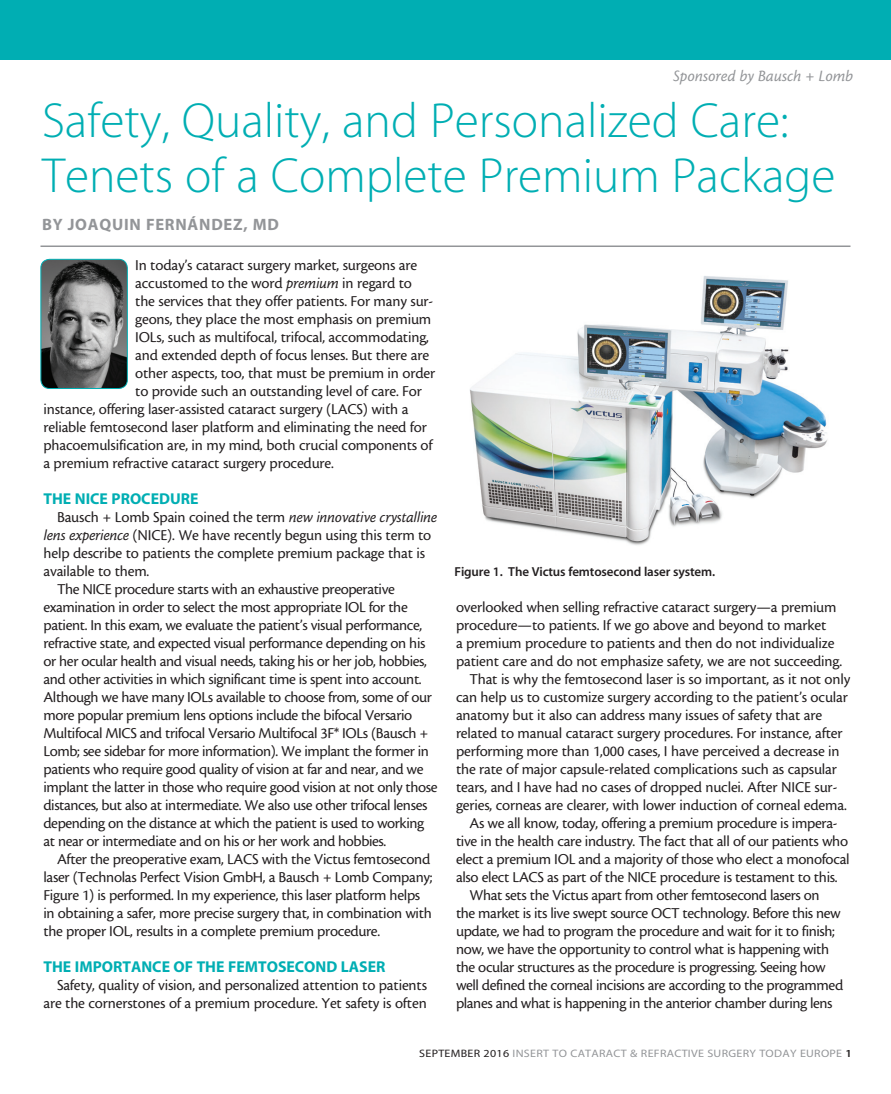
<style>
.page{position:relative;width:891px;height:1094px;background:#fff}
.page>*{position:absolute;margin:0;border:0;box-sizing:border-box;transform-origin:0 0}
.headline{font:49.5px/55.5px "Myriad MM 215 600";color:#00aeb3}
.Supp_Byline{font:16.5px "Cronos MM It 408 11";color:#939598}
.author{font:16.5px "Myriad MM 700 600";letter-spacing:.045em;color:#939598}
.body{font:15.75px/18px "Cronos MM 408 10";letter-spacing:-.02em;color:#231f20}
.subhead{font:15.75px "Myriad MM 700 600";color:#00aeb3}
.t1{font:13.05px "Myriad MM 565 600";letter-spacing:-.01em;color:#231f20}
.t2{font:10.8px "Myriad MM 400 600";letter-spacing:.025em;color:#939598;scale:1.11 1}
.s1{font-family:"Cronos MM It 408 10"}
.s2{color:#231f20}
.s3{font-family:"Myriad MM 565 600";color:#231f20}
</style>
<div class="page">
<div style="left:0;top:0;width:891px;height:59px;background:#00aeb3"></div>
<hr style="left:40px;top:245px;width:810px;height:2px;background:#939598">
<img style="left:41px;top:259px;width:86px;height:129px">
<div style="left:40px;top:259px;width:88px;height:130px;border:1px solid #00aeb3;border-radius:9px"></div>
<img style="left:470px;top:276px;width:357px;height:269px">
<p class="Supp_Byline" style="left:673px;top:67px;width:182px">Sponsored by Bausch + Lomb</p>
<p class="headline" style="left:42px;top:95px;width:795px">Safety, Quality, and Personalized Care:<br>Tenets of a Complete Premium Package</p>
<p class="author" style="left:42px;top:216px;width:239px">BY JOAQUIN FERNÁNDEZ, MD</p>
<p class="body" style="left:135px;top:256px;width:284px">In today’s cataract surgery market, surgeons are</p>
<p class="body" style="left:135px;top:274px;width:278px">accustomed to the word <span class="s1">premium</span> in regard to</p>
<p class="body" style="left:135px;top:292px;width:300px">the services that they offer patients. For many sur-</p>
<p class="body" style="left:135px;top:310px;width:298px">geons, they place the most emphasis on premium</p>
<p class="body" style="left:135px;top:328px;width:295px">IOLs, such as multifocal, trifocal, accommodating,</p>
<p class="body" style="left:135px;top:346px;width:295px">and extended depth of focus lenses. But there are</p>
<p class="body" style="left:135px;top:364px;width:301px">other aspects, too, that must be premium in order</p>
<p class="body" style="left:135px;top:382px;width:288px">to provide such an outstanding level of care. For</p>
<p class="body" style="left:44px;top:400px;width:367px">instance, offering laser-assisted cataract surgery (LACS) with a</p>
<p class="body" style="left:44px;top:418px;width:385px">reliable femtosecond laser platform and eliminating the need for</p>
<p class="body" style="left:44px;top:436px;width:391px">phacoemulsification are, in my mind, both crucial components of</p>
<p class="body" style="left:44px;top:454px;width:292px">a premium refractive cataract surgery procedure.</p>
<p class="subhead" style="left:44px;top:491px;width:157px">THE NICE PROCEDURE</p>
<p class="body" style="left:44px;top:508px;width:395px;text-indent:14px">Bausch + Lomb Spain coined the term <span class="s1">new innovative crystalline lens experience</span> (NICE). We have recently begun using this term to help describe to patients the complete premium package that is available to them.</p>
<p class="body" style="left:44px;top:580px;width:396px;text-indent:14px">The NICE procedure starts with an exhaustive preoperative examination in order to select the most appropriate IOL for the patient. In this exam, we evaluate the patient’s visual performance, refractive state, and expected visual performance depending on his or her ocular health and visual needs, taking his or her job, hobbies, and other activities in which significant time is spent into account.<br>Although we have many IOLs available to choose from, some of our more popular premium lens options include the bifocal Versario Multifocal MICS and trifocal Versario Multifocal 3F* IOLs (Bausch + Lomb; see sidebar for more information). We implant the former in patients who require good quality of vision at far and near, and we implant the latter in those who require good vision at not only those distances, but also at intermediate. We also use other trifocal lenses depending on the distance at which the patient is used to working at near or intermediate and on his or her work and hobbies.</p>
<p class="body" style="left:44px;top:850px;width:391px;text-indent:14px">After the preoperative exam, LACS with the Victus femtosecond laser (Technolas Perfect Vision GmbH, a Bausch + Lomb Company; Figure 1) is performed. In my experience, this laser platform helps in obtaining a safer, more precise surgery that, in combination with the proper IOL, results in a complete premium procedure.</p>
<p class="subhead" style="left:44px;top:959px;width:344px">THE IMPORTANCE OF THE FEMTOSECOND LASER</p>
<p class="body" style="left:44px;top:976px;width:385px;text-align:right">Safety, quality of vision, and personalized attention to patients are the cornerstones of a premium procedure. Yet safety is often</p>
<p class="t1" style="left:454px;top:565px;width:262px">Figure 1. The Victus femtosecond laser system.</p>
<p class="body" style="left:456px;top:598px;width:388px">overlooked when selling refractive cataract surgery—a premium procedure—to patients. If we go above and beyond to market<br>a premium procedure to patients and then do not individualize patient care and do not emphasize safety, we are not succeeding.</p>
<p class="body" style="left:456px;top:670px;width:396px;text-indent:14px">That is why the femtosecond laser is so important, as it not only can help us to customize surgery according to the patient’s ocular anatomy but it also can address many issues of safety that are related to manual cataract surgery procedures. For instance, after performing more than 1,000 cases, I have perceived a decrease in the rate of major capsule-related complications such as capsular tears, and I have had no cases of dropped nuclei. After NICE sur&shy;geries, corneas are clearer, with lower induction of corneal edema.</p>
<p class="body" style="left:456px;top:814px;width:395px;text-indent:14px">As we all know, today, offering a premium procedure is impera&shy;tive in the health care industry. The fact that all of our patients who elect a premium IOL and a majority of those who elect a monofocal also elect LACS as part of the NICE procedure is testament to this.</p>
<p class="body" style="left:456px;top:886px;width:389px;text-indent:14px">What sets the Victus apart from other femtosecond lasers on<br>the market is its live swept source OCT technology. Before this new update, we had to program the procedure and wait for it to finish; now, we have the opportunity to control what is happening with the ocular structures as the procedure is progressing. Seeing how well defined the corneal incisions are according to the programmed planes and what is happening in the anterior chamber during lens</p>
<p class="t2" style="left:419px;top:1048px;width:391px"><span class="s2">SEPTEMBER 2016</span> INSERT TO CATARACT &amp; REFRACTIVE SURGERY TODAY EUROPE <span class="s3">1</span></p>
</div>
